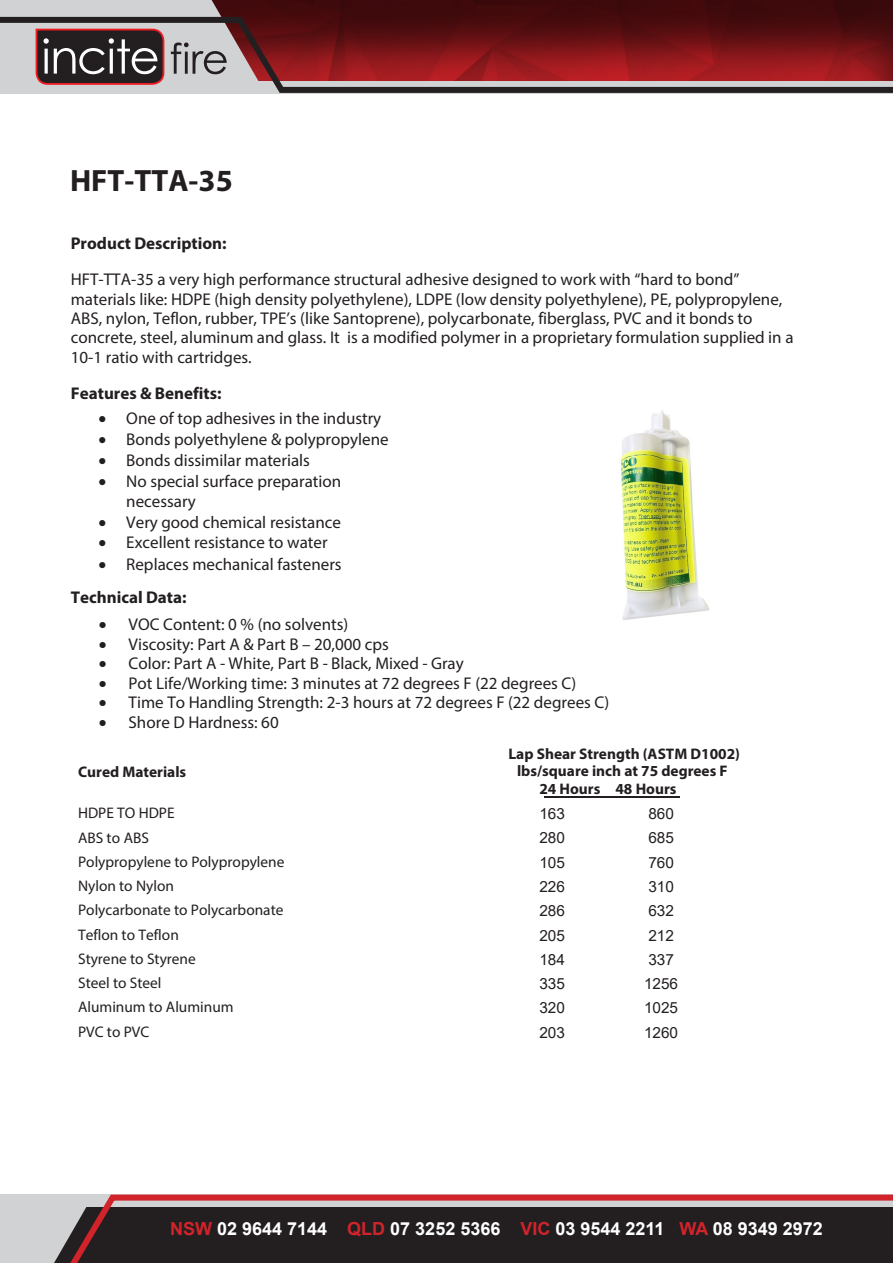
<style>
.page{position:relative;width:893px;height:1263px;background:#fff}
.page>*{position:absolute;margin:0;border:0;box-sizing:border-box;transform-origin:0 0}
.t1{font:700 30.9px "Myriad Pro";color:#231f20}
.t2{font:700 18px "Arial";color:#fff}
.t3{font:16.95px/19.5px "Myriad Pro";color:#231f20}
.t4{font:700 16.95px "Myriad Pro";color:#231f20}
.t5{font:15.3px/24.3px "Myriad Pro";color:#231f20}
.t6{font:700 15.3px "Myriad Pro";color:#231f20}
.t7{font:15.3px "Arial";color:#231f20}
.s1{font-weight:700}
.s2{color:#d1232a}
</style>
<div class="page">
<div style="left:0;top:0;width:893px;height:81px;background:#3f0a0c"></div>
<div style="left:0;top:0;width:220px;height:14px;background:#d1d2d4"></div>
<svg style="left:0;top:14px;width:893px;height:80px;background:#7e4043"></svg>
<svg style="left:0;top:1194px;width:893px;height:69px;background:#473436"></svg>
<svg style="left:0;top:1206px;width:87px;height:57px;background:#b5b0b2"></svg>
<hr style="left:544px;top:796px;width:136px;height:2px;background:#231f20">
<img style="left:620px;top:410px;width:90px;height:210px">
<p class="t1" style="left:70px;top:160px;width:164px">HFT-TTA-35</p>
<p class="t3" style="left:71px;top:226px;width:670px;line-height:35.7px"><span class="s1">Product Description:<br></span>HFT-TTA-35 a very high performance structural adhesive designed to work with “hard to bond”</p>
<p class="t3" style="left:71px;top:289px;width:724px">materials like: HDPE (high density polyethylene), LDPE (low density polyethylene), PE, polypropylene, ABS, nylon, Teflon, rubber, TPE’s (like Santoprene), polycarbonate, fiberglass, PVC and it bonds to concrete, steel, aluminum and glass. It is a modified polymer in a proprietary formulation supplied in a 10-1 ratio with cartridges.</p>
<p class="t4" style="left:71px;top:382px;width:152px">Features &amp; Benefits:</p>
<p class="t3" style="left:99px;top:409px;width:284px">• One of top adhesives in the industry</p>
<p class="t3" style="left:99px;top:429px;width:292px">• Bonds polyethylene &amp; polypropylene</p>
<p class="t3" style="left:99px;top:450px;width:213px">• Bonds dissimilar materials</p>
<p class="t3" style="left:126px;top:470px;width:216px;line-height:20.4px;text-indent:-28px">• No special surface preparation necessary</p>
<p class="t3" style="left:99px;top:512px;width:244px">• Very good chemical resistance</p>
<p class="t3" style="left:99px;top:533px;width:231px">• Excellent resistance to water</p>
<p class="t3" style="left:71px;top:547px;width:272px;line-height:33.3px;text-indent:28px">• Replaces mechanical fasteners<br><span class="s1">Technical Data:</span></p>
<p class="t3" style="left:99px;top:614px;width:251px">• VOC Content: 0 % (no solvents)</p>
<p class="t3" style="left:99px;top:634px;width:292px">• Viscosity: Part A &amp; Part B – 20,000 cps</p>
<p class="t3" style="left:99px;top:654px;width:367px">• Color: Part A - White, Part B - Black, Mixed - Gray</p>
<p class="t3" style="left:99px;top:673px;width:479px">• Pot Life/Working time: 3 minutes at 72 degrees F (22 degrees C)</p>
<p class="t3" style="left:99px;top:693px;width:512px">• Time To Handling Strength: 2-3 hours at 72 degrees F (22 degrees C)</p>
<p class="t3" style="left:99px;top:713px;width:182px">• Shore D Hardness: 60</p>
<p class="t6" style="left:508px;top:744px;width:233px">Lap Shear Strength (ASTM D1002)</p>
<p class="t6" style="left:517px;top:761px;width:212px">lbs/square inch at 75 degrees F</p>
<p class="t6" style="left:539px;top:779px;width:139px">24 Hours 48 Hours</p>
<p class="t7" style="left:539px;top:803px;width:27px">163</p>
<p class="t7" style="left:648px;top:803px;width:27px">860</p>
<p class="t7" style="left:539px;top:827px;width:27px">280</p>
<p class="t7" style="left:648px;top:827px;width:27px">685</p>
<p class="t7" style="left:539px;top:852px;width:27px">105</p>
<p class="t7" style="left:648px;top:852px;width:27px">760</p>
<p class="t7" style="left:539px;top:876px;width:27px">226</p>
<p class="t7" style="left:648px;top:876px;width:27px">310</p>
<p class="t7" style="left:539px;top:900px;width:27px">286</p>
<p class="t7" style="left:648px;top:900px;width:27px">632</p>
<p class="t7" style="left:539px;top:925px;width:27px">205</p>
<p class="t7" style="left:648px;top:925px;width:27px">212</p>
<p class="t7" style="left:539px;top:949px;width:27px">184</p>
<p class="t7" style="left:648px;top:949px;width:27px">337</p>
<p class="t7" style="left:539px;top:973px;width:27px">335</p>
<p class="t7" style="left:644px;top:973px;width:36px">1256</p>
<p class="t7" style="left:539px;top:997px;width:27px">320</p>
<p class="t7" style="left:644px;top:997px;width:36px">1025</p>
<p class="t6" style="left:78px;top:761px;width:110px">Cured Materials</p>
<p class="t5" style="left:78px;top:801px;width:208px">HDPE TO HDPE<br>ABS to ABS<br>Polypropylene to Polypropylene<br>Nylon to Nylon<br>Polycarbonate to Polycarbonate<br>Teflon to Teflon<br>Styrene to Styrene<br>Steel to Steel<br>Aluminum to Aluminum<br>PVC to PVC</p>
<p class="t7" style="left:539px;top:1022px;width:27px">203</p>
<p class="t7" style="left:644px;top:1022px;width:36px">1260</p>
<p class="t2" style="left:170px;top:1215px;width:654px"><span class="s2">NSW</span> 02 9644 7144 <span class="s2">QLD</span> 07 3252 5366 <span class="s2">VIC</span> 03 9544 2211 <span class="s2">WA</span> 08 9349 2972</p>
</div>
